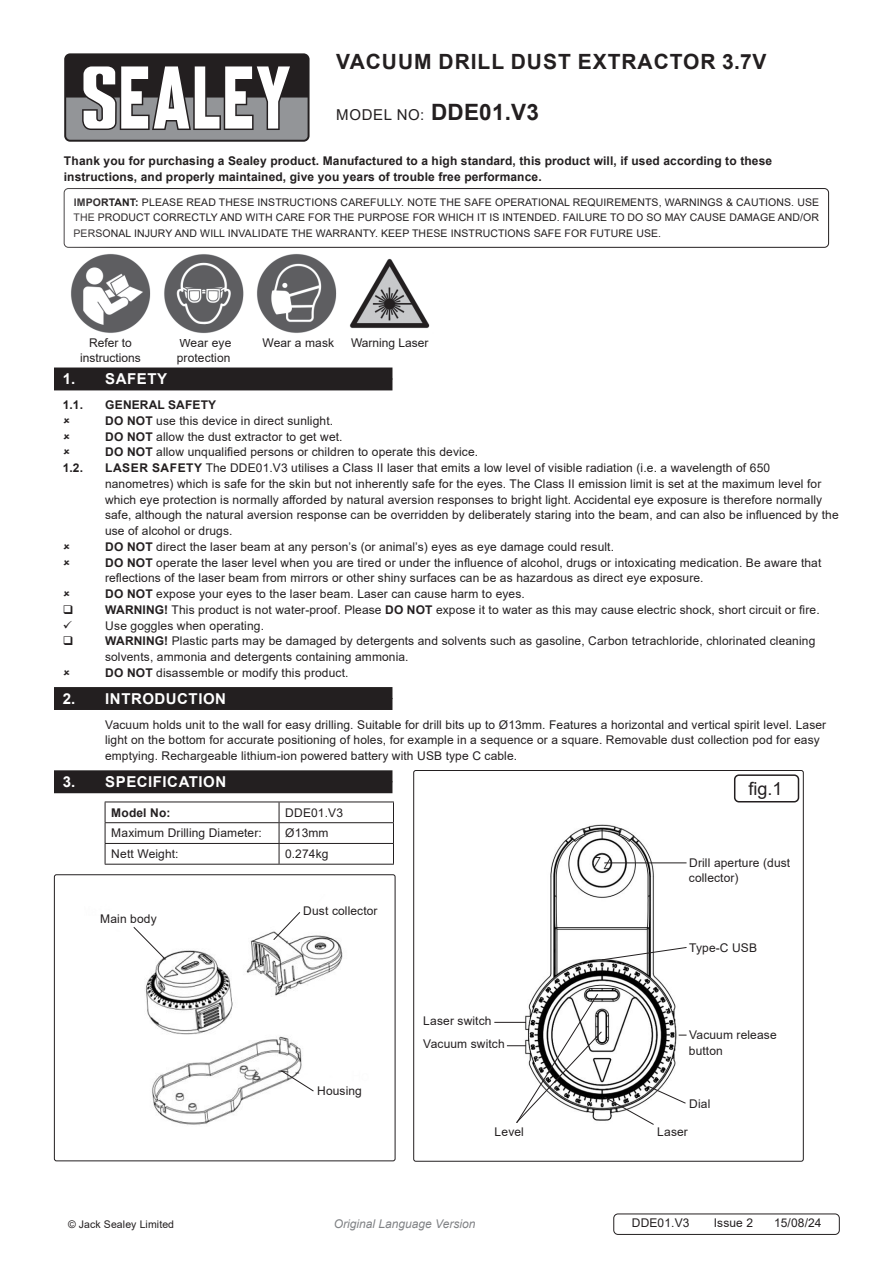
<style>
.page{position:relative;width:893px;height:1263px;background:#fff}
.page>*{position:absolute;margin:0;border:0;box-sizing:border-box;transform-origin:0 0}
.Product_Description{font:700 21px "Arial";letter-spacing:.045em;color:#231f20}
.t1{font:18px "Arial";color:#231f20}
.t2{font:700 15px "Arial";letter-spacing:.035em;color:#fff}
.Instructions_Model_No{font:15px "Arial";letter-spacing:.045em;color:#231f20}
.Body{font:12px/15.8px "Arial";letter-spacing:.01em;color:#231f20}
.Body-2{font:700 12px/15.8px "Arial";letter-spacing:.01em;color:#231f20}
.t3{font:italic 12px "Arial";color:#808285}
.Body__Footer{font:12px "Arial";letter-spacing:.01em;color:#231f20}
.Body__Justified__7pt{font:10.5px/15.8px "Arial";letter-spacing:.01em;color:#231f20;text-align:justify}
.s1{font-weight:700;font-size:22.5px}
.s2{font-weight:700}
</style>
<div class="page">
<div style="left:64px;top:53px;width:246px;height:89px;background:#231f20;border-radius:6px"></div>
<svg style="left:66px;top:66px;width:242px;height:74px"></svg>
<div style="left:64px;top:188px;width:765px;height:60px;border:1px solid #231f20;border-radius:4px"></div>
<div style="left:54px;top:378px;width:338px;height:12px;background:#231f20"></div>
<div style="left:54px;top:367px;width:338px;height:12px;background:#231f20"></div>
<div style="left:54px;top:698px;width:338px;height:12px;background:#231f20"></div>
<div style="left:54px;top:687px;width:338px;height:12px;background:#231f20"></div>
<div style="left:54px;top:781px;width:338px;height:12px;background:#231f20"></div>
<div style="left:54px;top:770px;width:338px;height:12px;background:#231f20"></div>
<img style="left:71px;top:254px;width:80px;height:79px">
<img style="left:349px;top:258px;width:81px;height:71px">
<img style="left:164px;top:254px;width:80px;height:79px">
<img style="left:257px;top:254px;width:80px;height:79px">
<div style="left:613px;top:1213px;width:227px;height:22px;border:1px solid #231f20;border-radius:4px"></div>
<hr style="left:105px;top:801px;width:174px;height:1px;background:#231f20">
<hr style="left:279px;top:801px;width:115px;height:1px;background:#231f20">
<hr style="left:105px;top:822px;width:174px;height:1px;background:#231f20">
<hr style="left:279px;top:822px;width:115px;height:1px;background:#231f20">
<hr style="left:105px;top:843px;width:174px;height:1px;background:#231f20">
<svg style="left:105px;top:802px;width:1px;height:62px"></svg>
<hr style="left:279px;top:843px;width:115px;height:1px;background:#231f20">
<svg style="left:279px;top:802px;width:1px;height:62px"></svg>
<svg style="left:393px;top:802px;width:1px;height:62px"></svg>
<hr style="left:105px;top:864px;width:174px;height:1px;background:#231f20">
<hr style="left:279px;top:864px;width:115px;height:1px;background:#231f20">
<img style="left:494px;top:824px;width:193px;height:222px">
<div style="left:413px;top:770px;width:391px;height:391px;border:1px solid #231f20;border-radius:2px"></div>
<hr style="left:494px;top:1022px;width:32px;height:1px;background:#231f20">
<svg style="left:601px;top:946px;width:86px;height:15px"></svg>
<hr style="left:604px;top:862px;width:82px;height:1px;background:#231f20">
<img style="left:145px;top:931px;width:198px;height:194px">
<div style="left:54px;top:874px;width:341px;height:287px;border:1px solid #231f20;border-radius:2px"></div>
<svg style="left:133px;top:927px;width:33px;height:33px"></svg>
<svg style="left:273px;top:912px;width:28px;height:29px"></svg>
<svg style="left:280px;top:1070px;width:34px;height:22px"></svg>
<div style="left:734px;top:774px;width:65px;height:28px;border:2px solid #231f20;border-radius:4px"></div>
<svg style="left:507px;top:993px;width:179px;height:132px"></svg>
<p class="Product_Description" style="left:336px;top:47px;width:432px">VACUUM DRILL DUST EXTRACTOR 3.7V</p>
<p class="Instructions_Model_No" style="left:336px;top:104px;width:204px">MODEL NO: <span class="s1">DDE01.V3</span></p>
<p class="Body-2" style="left:64px;top:153px;width:710px">Thank you for purchasing a Sealey product. Manufactured to a high standard, this product will, if used according to these instructions, and properly maintained, give you years of trouble free performance.</p>
<p class="Body__Justified__7pt" style="left:74px;top:194px;width:747px"><span class="s2">IMPORTANT:</span> PLEASE READ THESE INSTRUCTIONS CAREFULLY. NOTE THE SAFE OPERATIONAL REQUIREMENTS, WARNINGS &amp; CAUTIONS. USE THE PRODUCT CORRECTLY AND WITH CARE FOR THE PURPOSE FOR WHICH IT IS INTENDED. FAILURE TO DO SO MAY CAUSE DAMAGE AND/OR PERSONAL INJURY AND WILL INVALIDATE THE WARRANTY. KEEP THESE INSTRUCTIONS SAFE FOR FUTURE USE.</p>
<p class="Body" style="left:80px;top:336px;width:62px;line-height:14.4px;text-align:center">Refer to instructions</p>
<p class="Body" style="left:179px;top:335px;width:53px">Wear eye</p>
<p class="Body" style="left:351px;top:335px;width:79px">Warning Laser</p>
<p class="Body" style="left:262px;top:335px;width:73px">Wear a mask</p>
<p class="Body" style="left:177px;top:349px;width:55px">protection</p>
<p class="t2" style="left:63px;top:369px;width:106px">1. SAFETY</p>
<p class="Body-2" style="left:63px;top:397px;width:22px">1.1.</p>
<p class="Body-2" style="left:105px;top:397px;width:112px">GENERAL SAFETY</p>
<p class="Body" style="left:105px;top:413px;width:229px"><span class="s2">DO NOT</span> use this device in direct sunlight.</p>
<p class="Body" style="left:105px;top:428px;width:239px"><span class="s2">DO NOT</span> allow the dust extractor to get wet.</p>
<p class="Body" style="left:105px;top:444px;width:374px"><span class="s2">DO NOT</span> allow unqualified persons or children to operate this device.</p>
<p class="Body-2" style="left:63px;top:460px;width:22px">1.2.</p>
<p class="Body" style="left:105px;top:460px;width:735px"><span class="s2">LASER SAFETY</span> The DDE01.V3 utilises a Class II laser that emits a low level of visible radiation (i.e. a wavelength of 650 nanometres) which is safe for the skin but not inherently safe for the eyes. The Class II emission limit is set at the maximum level for which eye protection is normally afforded by natural aversion responses to bright light. Accidental eye exposure is therefore normally safe, although the natural aversion response can be overridden by deliberately staring into the beam, and can also be influenced by the use of alcohol or drugs.</p>
<p class="Body" style="left:105px;top:539px;width:510px"><span class="s2">DO NOT</span> direct the laser beam at any person’s (or animal’s) eyes as eye damage could result.</p>
<p class="Body" style="left:105px;top:554px;width:718px"><span class="s2">DO NOT</span> operate the laser level when you are tired or under the influence of alcohol, drugs or intoxicating medication. Be aware that reflections of the laser beam from mirrors or other shiny surfaces can be as hazardous as direct eye exposure.</p>
<p class="Body" style="left:105px;top:586px;width:421px"><span class="s2">DO NOT</span> expose your eyes to the laser beam. Laser can cause harm to eyes.</p>
<p class="Body" style="left:105px;top:602px;width:716px"><span class="s2">WARNING!</span> This product is not water-proof. Please <span class="s2">DO NOT</span> expose it to water as this may cause electric shock, short circuit or fire.</p>
<p class="Body" style="left:105px;top:617px;width:160px">Use goggles when operating.</p>
<p class="Body" style="left:105px;top:633px;width:712px"><span class="s2">WARNING!</span> Plastic parts may be damaged by detergents and solvents such as gasoline, Carbon tetrachloride, chlorinated cleaning solvents, ammonia and detergents containing ammonia.</p>
<p class="Body" style="left:105px;top:665px;width:245px"><span class="s2">DO NOT</span> disassemble or modify this product.</p>
<p class="t2" style="left:63px;top:688px;width:165px">2. INTRODUCTION</p>
<p class="Body" style="left:105px;top:716px;width:723px">Vacuum holds unit to the wall for easy drilling. Suitable for drill bits up to Ø13mm. Features a horizontal and vertical spirit level. Laser light on the bottom for accurate positioning of holes, for example in a sequence or a square. Removable dust collection pod for easy emptying. Rechargeable lithium-ion powered battery with USB type C cable.</p>
<p class="t2" style="left:63px;top:771px;width:165px">3. SPECIFICATION</p>
<p class="t1" style="left:748px;top:776px;width:36px">fig.1</p>
<p class="Body-2" style="left:111px;top:805px;width:61px">Model No:</p>
<p class="Body" style="left:285px;top:804px;width:59px">DDE01.V3</p>
<p class="Body" style="left:111px;top:825px;width:152px">Maximum Drilling Diameter:</p>
<p class="Body" style="left:285px;top:825px;width:45px">Ø13mm</p>
<p class="Body" style="left:111px;top:846px;width:69px">Nett Weight:</p>
<p class="Body" style="left:285px;top:846px;width:45px">0.274kg</p>
<p class="Body" style="left:100px;top:911px;width:58px">Main body</p>
<p class="Body" style="left:303px;top:902px;width:76px">Dust collector</p>
<p class="Body" style="left:317px;top:1083px;width:46px">Housing</p>
<p class="Body" style="left:689px;top:854px;width:103px">Drill aperture (dust collector)</p>
<p class="Body" style="left:423px;top:1013px;width:70px">Laser switch</p>
<p class="Body" style="left:423px;top:1036px;width:83px">Vacuum switch</p>
<p class="Body" style="left:689px;top:939px;width:69px">Type-C USB</p>
<p class="Body" style="left:689px;top:1027px;width:89px">Vacuum release button</p>
<p class="Body" style="left:689px;top:1096px;width:23px">Dial</p>
<p class="Body" style="left:495px;top:1123px;width:31px">Level</p>
<p class="Body" style="left:657px;top:1123px;width:32px">Laser</p>
<p class="Body__Justified__7pt" style="left:68px;top:1216px;width:108px">© Jack Sealey Limited</p>
<p class="t3" style="left:334px;top:1216px;width:143px">Original Language Version</p>
<p class="Body__Footer" style="left:632px;top:1215px;width:59px">DDE01.V3</p>
<p class="Body__Footer" style="left:714px;top:1215px;width:41px">Issue 2</p>
<p class="Body__Footer" style="left:774px;top:1215px;width:49px">15/08/24</p>
</div>
